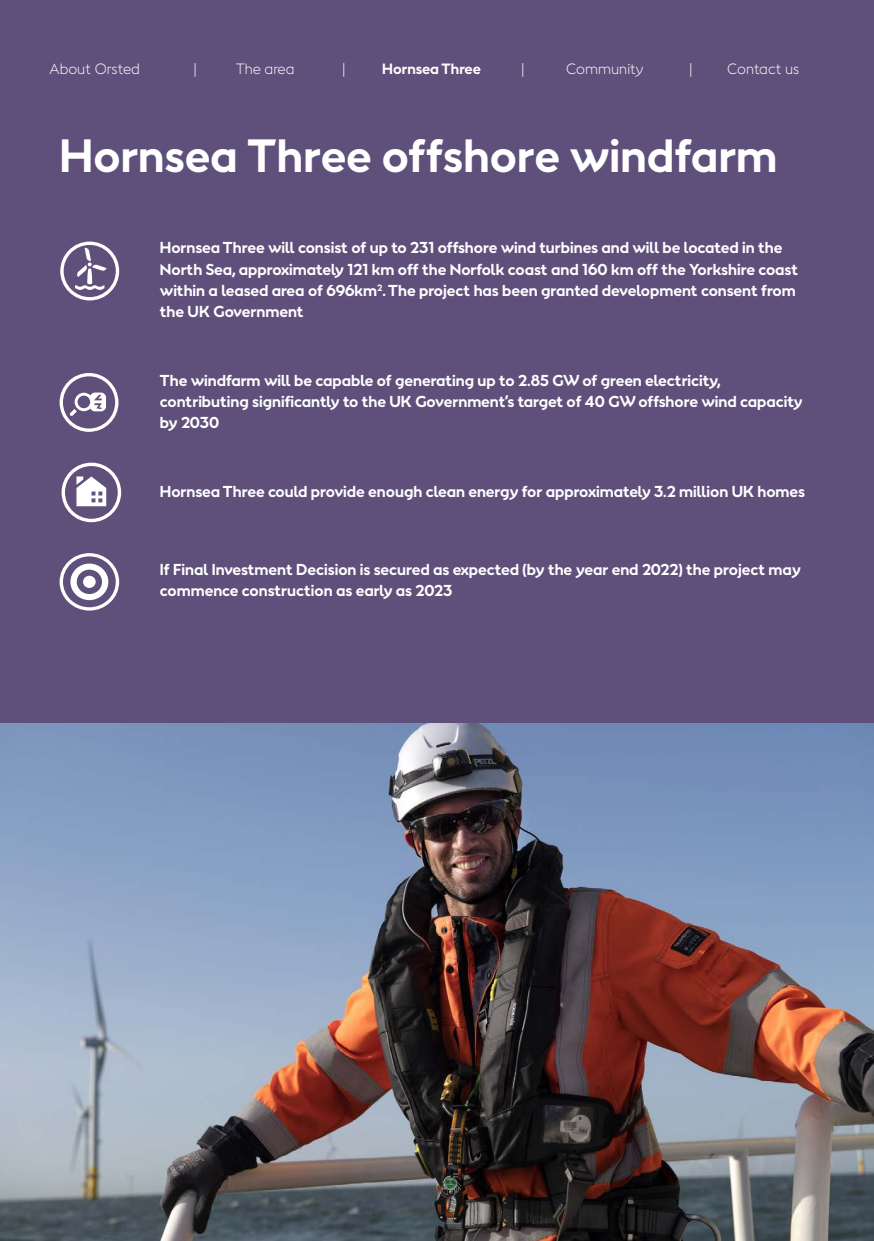
<style>
.page{position:relative;width:874px;height:1241px;background:#fff}
.page>*{position:absolute;margin:0;border:0;box-sizing:border-box;transform-origin:0 0}
.headline{font:700 43.75px "Orsted Sans";color:#fff}
.body{font:700 14.88px/21px "Orsted Sans";color:#fff}
.t1{font:300 14px "Orsted Sans";color:#fff}
.t2{font:700 14px "Orsted Sans";color:#fff}
</style>
<div class="page">
<div style="left:0;top:0;width:873px;height:1019px;background:#5e507b"></div>
<svg style="left:62px;top:462px;width:59px;height:60px"></svg>
<svg style="left:60px;top:373px;width:58px;height:59px"></svg>
<svg style="left:60px;top:241px;width:59px;height:59px"></svg>
<img style="left:0;top:723px;width:873px;height:517px">
<svg style="left:60px;top:553px;width:59px;height:57px"></svg>
<div style="left:83px;top:575px;width:13px;height:13px;background:#fff;border-radius:50%"></div>
<p class="t1" style="left:50px;top:60px;width:92px">About Orsted</p>
<p class="t1" style="left:193px;top:60px;width:5px">|</p>
<p class="t1" style="left:236px;top:60px;width:60px">The area</p>
<p class="t1" style="left:342px;top:60px;width:5px">|</p>
<p class="t2" style="left:382px;top:60px;width:100px">Hornsea Three</p>
<p class="t1" style="left:520px;top:60px;width:5px">|</p>
<p class="t1" style="left:566px;top:60px;width:79px">Community</p>
<p class="t1" style="left:689px;top:60px;width:5px">|</p>
<p class="t1" style="left:726px;top:60px;width:74px">Contact us</p>
<p class="headline" style="left:60px;top:126px;width:718px">Hornsea Three offshore windfarm</p>
<p class="body" style="left:160px;top:237px;width:639px">Hornsea Three will consist of up to 231 offshore wind turbines and will be located in the North Sea, approximately 121 km off the Norfolk coast and 160 km off the Yorkshire coast within a leased area of 696km<sup>2</sup>. The project has been granted development consent from the UK Government</p>
<p class="body" style="left:160px;top:370px;width:644px">The windfarm will be capable of generating up to 2.85 GW of green electricity, contributing significantly to the UK Government’s target of 40 GW offshore wind capacity by 2030</p>
<p class="body" style="left:160px;top:481px;width:646px">Hornsea Three could provide enough clean energy for approximately 3.2 million UK homes</p>
<p class="body" style="left:160px;top:559px;width:642px">If Final Investment Decision is secured as expected (by the year end 2022) the project may commence construction as early as 2023</p>
</div>
